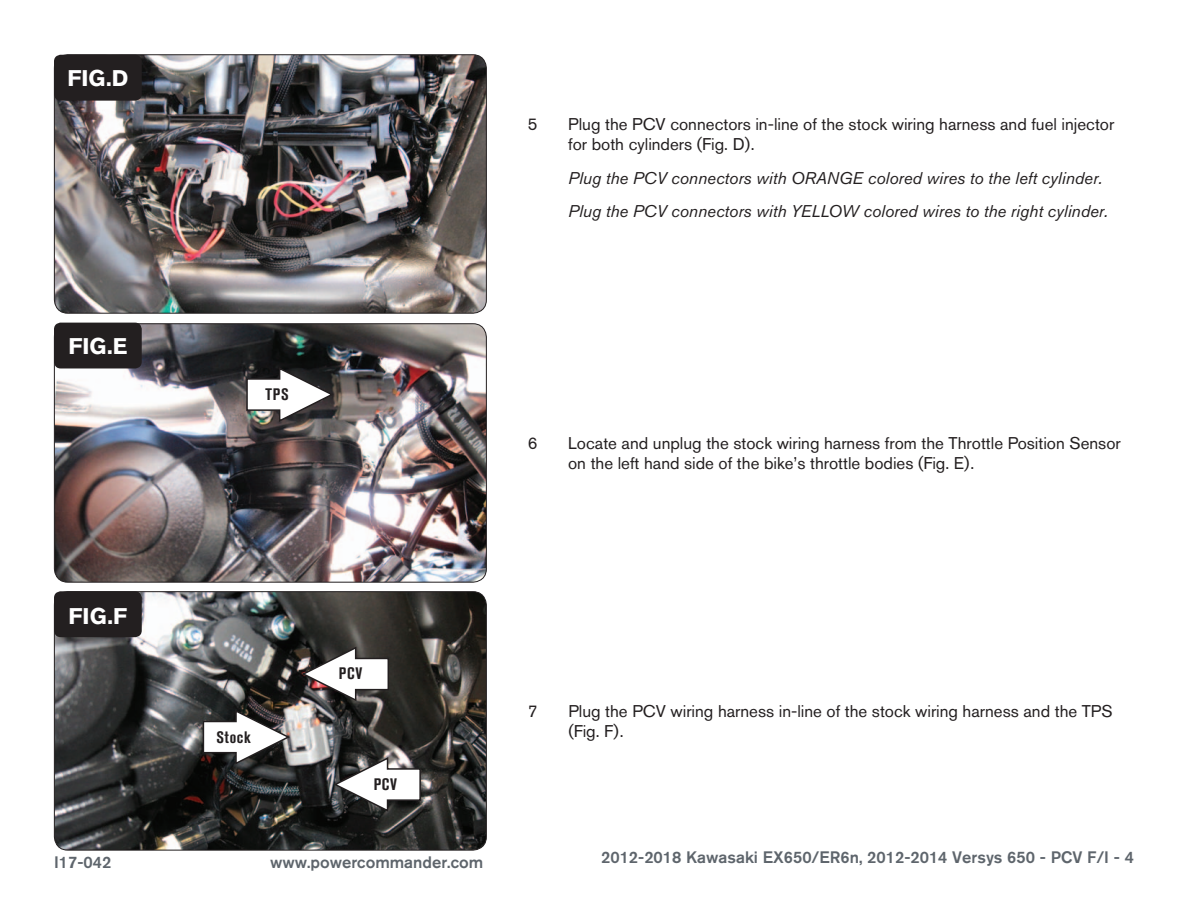
<style>
.page{position:relative;width:1188px;height:918px;background:#fff}
.page>*{position:absolute;margin:0;border:0;box-sizing:border-box;transform-origin:0 0}
.t1{font:700 22.5px "Akzidenz Grotesk BQ";color:#fff}
.Bodycopy{font:16.8px/20.2px "Akzidenz Grotesk BQ";color:#231f20}
.Bodycopy-2{font:italic 16.8px "Akzidenz Grotesk BQ";color:#231f20}
.t2{font:500 16.5px "Akzidenz Grotesk BQ";color:#5e656c}
.Callouts{font:700 condensed 16.5px "Akzidenz Grotesk BQ";letter-spacing:.04em;color:#231f20}
</style>
<div class="page">
<img style="left:54px;top:55px;width:431px;height:257px">
<div style="left:54px;top:54px;width:433px;height:260px;border:1px solid #231f20;border-radius:14px"></div>
<img style="left:54px;top:324px;width:431px;height:257px">
<div style="left:54px;top:323px;width:433px;height:260px;border:1px solid #231f20;border-radius:14px"></div>
<img style="left:54px;top:592px;width:432px;height:258px">
<div style="left:54px;top:591px;width:433px;height:259px;border:1px solid #231f20;border-radius:14px"></div>
<div style="left:54px;top:55px;width:88px;height:46px;background:#231f20;border-radius:7px"></div>
<div style="left:54px;top:323px;width:88px;height:45px;background:#231f20;border-radius:7px"></div>
<div style="left:54px;top:591px;width:88px;height:46px;background:#231f20;border-radius:7px"></div>
<svg style="left:246px;top:366px;width:89px;height:57px"></svg>
<svg style="left:202px;top:709px;width:90px;height:56px"></svg>
<svg style="left:300px;top:646px;width:90px;height:57px"></svg>
<svg style="left:332px;top:756px;width:90px;height:57px"></svg>
<p class="t1" style="left:67px;top:65px;width:62px">FIG.D</p>
<p class="t1" style="left:68px;top:333px;width:61px">FIG.E</p>
<p class="t1" style="left:69px;top:603px;width:60px">FIG.F</p>
<p class="Callouts" style="left:266px;top:385px;width:24px">TPS</p>
<p class="Callouts" style="left:216px;top:727px;width:36px">Stock</p>
<p class="Callouts" style="left:339px;top:664px;width:25px">PCV</p>
<p class="Callouts" style="left:374px;top:775px;width:25px">PCV</p>
<p class="Bodycopy" style="left:528px;top:114px;width:11px">5</p>
<p class="Bodycopy" style="left:568px;top:114px;width:548px">Plug the PCV connectors in-line of the stock wiring harness and fuel injector for both cylinders (Fig. D).</p>
<p class="Bodycopy-2" style="left:568px;top:168px;width:536px">Plug the PCV connectors with ORANGE colored wires to the left cylinder.</p>
<p class="Bodycopy-2" style="left:568px;top:202px;width:541px">Plug the PCV connectors with YELLOW colored wires to the right cylinder.</p>
<p class="Bodycopy" style="left:528px;top:433px;width:11px">6</p>
<p class="Bodycopy" style="left:568px;top:433px;width:554px">Locate and unplug the stock wiring harness from the Throttle Position Sensor on the left hand side of the bike’s throttle bodies (Fig. E).</p>
<p class="Bodycopy" style="left:528px;top:701px;width:11px">7</p>
<p class="Bodycopy" style="left:568px;top:701px;width:546px">Plug the PCV wiring harness in-line of the stock wiring harness and the TPS (Fig. F).</p>
<p class="t2" style="left:54px;top:852px;width:59px">I17-042</p>
<p class="t2" style="left:270px;top:852px;width:215px">www.powercommander.com</p>
<p class="t2" style="left:601px;top:847px;width:534px">2012-2018 Kawasaki EX650/ER6n, 2012-2014 Versys 650 - PCV F/I - 4</p>
</div>
